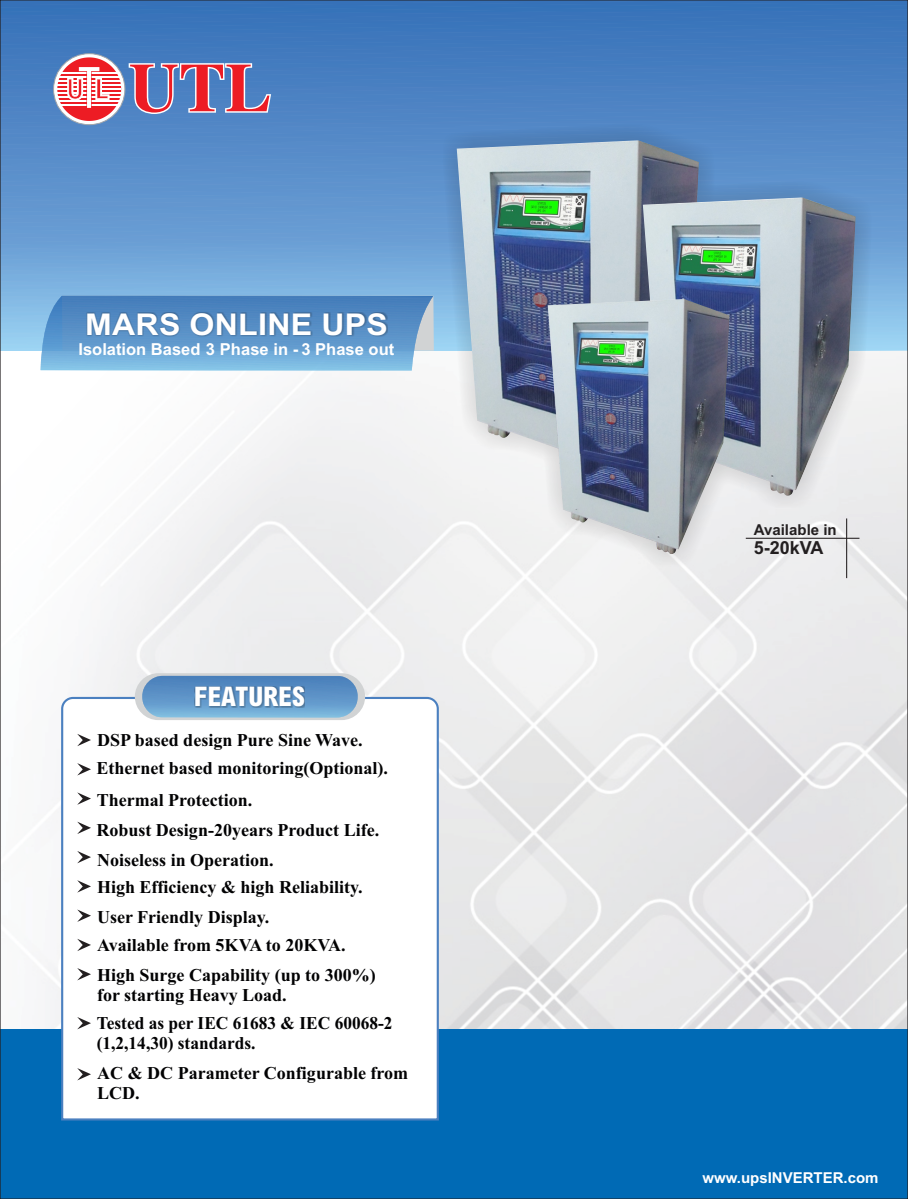
<style>
.page{position:relative;width:908px;height:1199px;background:#fff}
.page>*{position:absolute;margin:0;border:0;box-sizing:border-box;transform-origin:0 0}
.t1{font:700 30px "Arial";letter-spacing:.01em;color:#fff;scale:1.07 1}
.t2{font:700 18px/29px "Times New Roman";color:#020203}
.t3{font:700 18px/20px "Times New Roman";color:#020203;scale:.96 1}
.t4{font:700 18px "Arial";color:#231f20}
.t5{font:700 16.5px "Arial";color:#fff}
.t6{font:700 15px "Arial";color:#fff}
.t7{font:700 15px "Arial";color:#231f20}
</style>
<div class="page">
<img style="left:2px;top:371px;width:903px;height:659px">
<div style="left:0;top:1030px;width:907px;height:169px;background:#006ab5"></div>
<svg style="left:60px;top:696px;width:380px;height:425px"></svg>
<svg style="left:77px;top:734px;width:14px;height:12px"></svg>
<svg style="left:77px;top:763px;width:14px;height:12px"></svg>
<svg style="left:77px;top:792px;width:14px;height:13px"></svg>
<svg style="left:77px;top:821px;width:14px;height:13px"></svg>
<svg style="left:77px;top:851px;width:14px;height:12px"></svg>
<svg style="left:77px;top:880px;width:14px;height:12px"></svg>
<svg style="left:77px;top:909px;width:14px;height:13px"></svg>
<svg style="left:77px;top:938px;width:14px;height:13px"></svg>
<svg style="left:77px;top:968px;width:14px;height:12px"></svg>
<svg style="left:77px;top:1017px;width:14px;height:12px"></svg>
<svg style="left:77px;top:1068px;width:14px;height:12px"></svg>
<div style="left:135px;top:673px;width:230px;height:47px;background:#d1d3d4;border-radius:23px"></div>
<div style="left:440px;top:124px;width:431px;height:446px;background:#f0f0f0"></div>
<img style="left:469px;top:371px;width:78px;height:81px">
<img style="left:729px;top:371px;width:126px;height:126px">
<img style="left:547px;top:371px;width:182px;height:184px">
<svg style="left:0;top:0;width:907px;height:371px;background:#6891bf"></svg>
<div style="left:86px;top:312px;width:301px;height:25px;background:#231f20;opacity:.29"></div>
<hr style="left:745px;top:538px;width:114px;height:1px;background:#231f20">
<hr style="left:846px;top:518px;width:1px;height:60px;background:#231f20">
<svg style="left:142px;top:676px;width:216px;height:42px;background:#6294c1"></svg>
<h1 class="t1" style="left:85px;top:313px;width:284px">MARS ONLINE UPS</h1>
<p class="t5" style="left:78px;top:343px;width:317px">Isolation Based 3 Phase in - 3 Phase out</p>
<p class="t2" style="left:96px;top:727px;width:293px;line-height:28.3px">DSP based design Pure Sine Wave.<br>Ethernet based monitoring(Optional).</p>
<p class="t2" style="left:97px;top:787px;width:157px">Thermal Protection.</p>
<p class="t2" style="left:96px;top:817px;width:284px;line-height:30px">Robust Design-20years Product Life.<br>Noiseless in Operation.</p>
<p class="t2" style="left:97px;top:874px;width:267px">High Efficiency &amp; high Reliability.<br>User Friendly Display.<br>Available from 5KVA to 20KVA.</p>
<p class="t2" style="left:97px;top:966px;width:280px;line-height:20px">High Surge Capability (up to 300%) for starting Heavy Load.</p>
<p class="t3" style="left:97px;top:1015px;width:309px">Tested as per IEC 61683 &amp; IEC 60068-2 (1,2,14,30) standards.</p>
<p class="t2" style="left:97px;top:1065px;width:312px;line-height:20px">AC &amp; DC Parameter Configurable from<br>LCD.</p>
<p class="t7" style="left:753px;top:524px;width:84px">Available in</p>
<p class="t4" style="left:753px;top:541px;width:71px">5-20kVA</p>
<p class="t6" style="left:702px;top:1171px;width:178px">www.upsINVERTER.com</p>
</div>
